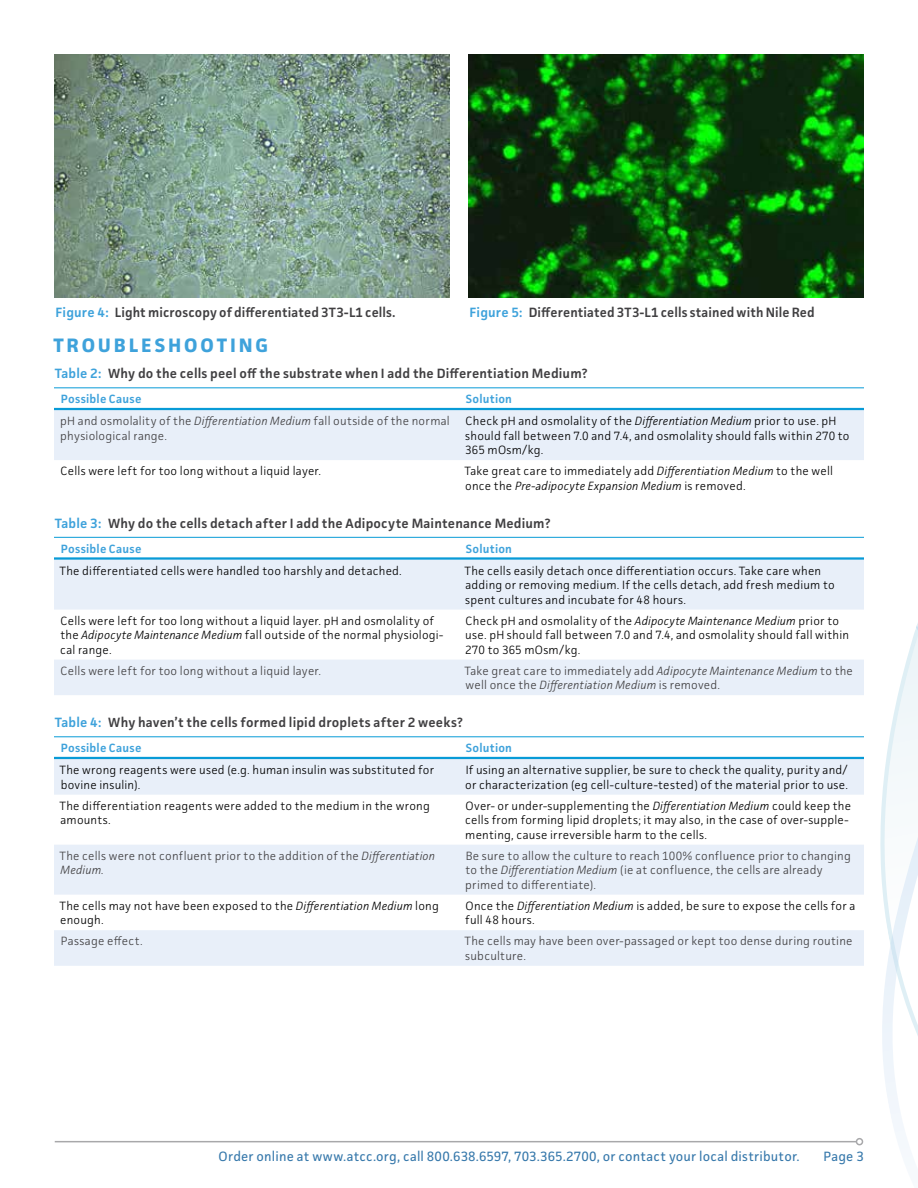
<style>
.page{position:relative;width:918px;height:1188px;background:#fff}
.page>*{position:absolute;margin:0;border:0;box-sizing:border-box;transform-origin:0 0}
.t1{font:700 19.5px "Facit";letter-spacing:.145em;color:#3ea2db}
.t2{font:600 13.5px "Facit";letter-spacing:.01em;color:#414042}
.t3{font:13.5px "Facit";letter-spacing:.01em;color:#3678ab}
.t4{font:300 12px/14.4px "Facit";letter-spacing:.02em;color:#000}
.t5{font:300 12px/14.4px "Facit";letter-spacing:.02em;color:#414042}
.t6{font:600 12px "Facit";letter-spacing:.02em;color:#3ea2db}
.s1{color:#3ea2db}
.s2{font-style:italic}
</style>
<div class="page">
<hr style="left:55px;top:1141px;width:801px;height:1px;background:#a8a8aa">
<img style="left:54px;top:54px;width:396px;height:243px">
<img style="left:468px;top:54px;width:396px;height:243px">
<div style="left:54px;top:410px;width:810px;height:50px;background:#e8eff9"></div>
<hr style="left:54px;top:387px;width:405px;height:1px;background:#089bd7">
<hr style="left:459px;top:387px;width:405px;height:1px;background:#089bd7">
<hr style="left:54px;top:408px;width:405px;height:2px;background:#089bd7">
<hr style="left:459px;top:408px;width:405px;height:2px;background:#089bd7">
<svg style="left:54px;top:560px;width:810px;height:135px;fill:#e8eff9"></svg>
<hr style="left:54px;top:537px;width:405px;height:1px;background:#089bd7">
<hr style="left:459px;top:537px;width:405px;height:1px;background:#089bd7">
<hr style="left:54px;top:557px;width:405px;height:3px;background:#089bd7">
<hr style="left:459px;top:557px;width:405px;height:3px;background:#089bd7">
<svg style="left:54px;top:759px;width:757px;height:207px;fill:#e8eff9"></svg>
<hr style="left:54px;top:736px;width:405px;height:1px;background:#089bd7">
<hr style="left:54px;top:757px;width:405px;height:2px;background:#089bd7">
<hr style="left:459px;top:736px;width:405px;height:1px;background:#089bd7">
<hr style="left:459px;top:757px;width:405px;height:2px;background:#089bd7">
<svg style="left:811px;top:584px;width:107px;height:565px"></svg>
<p class="t2" style="left:56px;top:304px;width:342px"><span class="s1">Figure 4:</span> Light microscopy of differentiated 3T3-L1 cells.</p>
<p class="t2" style="left:470px;top:304px;width:347px"><span class="s1">Figure 5:</span> Differentiated 3T3-L1 cells stained with Nile Red</p>
<h1 class="t1" style="left:53px;top:333px;width:216px">TROUBLESHOOTING</h1>
<p class="t2" style="left:55px;top:365px;width:534px"><span class="s1">Table 2:</span> Why do the cells peel off the substrate when I add the Differentiation Medium?</p>
<p class="t6" style="left:61px;top:391px;width:82px">Possible Cause</p>
<p class="t6" style="left:466px;top:391px;width:48px">Solution</p>
<p class="t5" style="left:60px;top:414px;width:391px">pH and osmolality of the <span class="s2">Differentiation Medium</span> fall outside of the normal physiological range.</p>
<p class="t4" style="left:465px;top:414px;width:386px">Check pH and osmolality of the <span class="s2">Differentiation Medium</span> prior to use. pH should fall between 7.0 and 7.4, and osmolality should falls within 270 to<br>365 mOsm/kg.</p>
<p class="t4" style="left:61px;top:464px;width:262px">Cells were left for too long without a liquid layer.</p>
<p class="t4" style="left:464px;top:464px;width:370px">Take great care to immediately add <span class="s2">Differentiation Medium</span> to the well once the <span class="s2">Pre-adipocyte Expansion Medium</span> is removed.</p>
<p class="t2" style="left:55px;top:515px;width:497px"><span class="s1">Table 3:</span> Why do the cells detach after I add the Adipocyte Maintenance Medium?</p>
<p class="t6" style="left:61px;top:541px;width:82px">Possible Cause</p>
<p class="t6" style="left:466px;top:541px;width:48px">Solution</p>
<p class="t4" style="left:59px;top:563px;width:344px">The differentiated cells were handled too harshly and detached.</p>
<p class="t4" style="left:464px;top:563px;width:372px">The cells easily detach once differentiation occurs. Take care when adding or removing medium. If the cells detach, add fresh medium to spent cultures and incubate for 48 hours.</p>
<p class="t4" style="left:60px;top:613px;width:385px">Cells were left for too long without a liquid layer. pH and osmolality of the <span class="s2">Adipocyte Maintenance Medium</span> fall outside of the normal physiologi&shy;cal range.</p>
<p class="t4" style="left:465px;top:613px;width:385px">Check pH and osmolality of the <span class="s2">Adipocyte Maintenance Medium</span> prior to use. pH should fall between 7.0 and 7.4, and osmolality should fall within<br>270 to 365 mOsm/kg.</p>
<p class="t5" style="left:61px;top:663px;width:262px">Cells were left for too long without a liquid layer.</p>
<p class="t5" style="left:464px;top:663px;width:390px">Take great care to immediately add <span class="s2">Adipocyte Maintenance Medium</span> to the well once the <span class="s2">Differentiation Medium</span> is removed.</p>
<p class="t2" style="left:55px;top:714px;width:409px"><span class="s1">Table 4:</span> Why haven’t the cells formed lipid droplets after 2 weeks?</p>
<p class="t6" style="left:61px;top:740px;width:82px">Possible Cause</p>
<p class="t6" style="left:466px;top:740px;width:48px">Solution</p>
<p class="t4" style="left:59px;top:763px;width:376px">The wrong reagents were used (e.g. human insulin was substituted for bovine insulin).</p>
<p class="t4" style="left:465px;top:763px;width:384px">If using an alternative supplier, be sure to check the quality, purity and/ or characterization (eg cell-culture-tested) of the material prior to use.</p>
<p class="t4" style="left:59px;top:798px;width:372px">The differentiation reagents were added to the medium in the wrong amounts.</p>
<p class="t4" style="left:465px;top:798px;width:388px">Over- or under-supplementing the <span class="s2">Differentiation Medium</span> could keep the cells from forming lipid droplets; it may also, in the case of over-supple&shy;menting, cause irreversible harm to the cells.</p>
<p class="t5" style="left:59px;top:848px;width:377px">The cells were not confluent prior to the addition of the <span class="s2">Differentiation<br>Medium.</span></p>
<p class="t5" style="left:465px;top:848px;width:387px">Be sure to allow the culture to reach 100% confluence prior to changing to the <span class="s2">Differentiation Medium</span> (ie at confluence, the cells are already primed to differentiate).</p>
<p class="t4" style="left:59px;top:898px;width:381px">The cells may not have been exposed to the <span class="s2">Differentiation Medium</span> long enough.</p>
<p class="t4" style="left:465px;top:898px;width:392px">Once the <span class="s2">Differentiation Medium</span> is added, be sure to expose the cells for a full 48 hours.</p>
<p class="t5" style="left:61px;top:934px;width:84px">Passage effect.</p>
<p class="t5" style="left:464px;top:934px;width:390px">The cells may have been over-passaged or kept too dense during routine subculture.</p>
<p class="t3" style="left:219px;top:1148px;width:583px">Order online at www.atcc.org, call 800.638.6597, 703.365.2700, or contact your local distributor.</p>
<p class="t3" style="left:823px;top:1148px;width:42px">Page 3</p>
</div>
